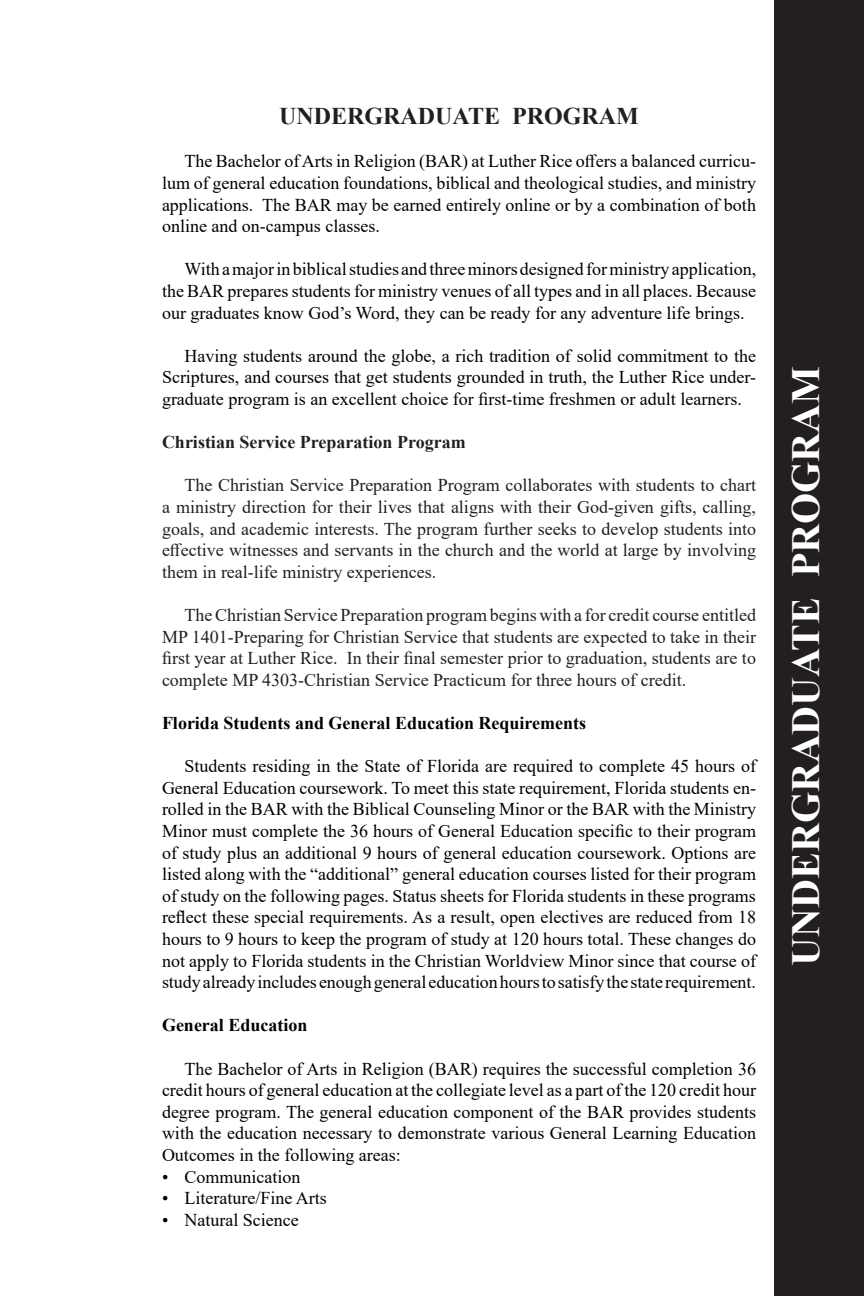
<style>
.page{position:relative;width:864px;height:1296px;background:#fff}
.page>*{position:absolute;margin:0;border:0;box-sizing:border-box;transform-origin:0 0}
.t1{font:700 40px "Times New Roman";color:#fff}
.t2{font:700 24px "Times New Roman";color:#231f20}
.t3{font:18px/21.6px "Times New Roman";color:#000;text-align:justify}
.t4{font:18px/21.6px "Times New Roman";color:#231f20;text-align:justify}
.t5{font:700 18px "Times New Roman";color:#000}
.t6{font:700 18px "Times New Roman";color:#231f20}
</style>
<div class="page">
<div style="left:774px;top:0;width:90px;height:1296px;background:#231f20"></div>
<p class="t2" style="left:279px;top:99px;width:361px">UNDERGRADUATE PROGRAM</p>
<p class="t3" style="left:162px;top:150px;width:596px;text-indent:22px">The Bachelor of Arts in Religion (BAR) at Luther Rice offers a balanced curricu&shy;lum of general education foundations, biblical and theological studies, and ministry applications. The BAR may be earned entirely online or by a combination of both online and on-campus classes.</p>
<p class="t3" style="left:162px;top:258px;width:596px;text-indent:22px">With a major in biblical studies and three minors designed for ministry application, the BAR prepares students for ministry venues of all types and in all places. Because our graduates know God’s Word, they can be ready for any adventure life brings.</p>
<p class="t3" style="left:162px;top:344px;width:596px;text-indent:22px">Having students around the globe, a rich tradition of solid commitment to the Scriptures, and courses that get students grounded in truth, the Luther Rice under&shy;graduate program is an excellent choice for first-time freshmen or adult learners.</p>
<p class="t6" style="left:162px;top:429px;width:305px">Christian Service Preparation Program</p>
<p class="t4" style="left:162px;top:474px;width:596px;text-indent:22px">The Christian Service Preparation Program collaborates with students to chart a ministry direction for their lives that aligns with their God-given gifts, calling, goals, and academic interests. The program further seeks to develop students into effective witnesses and servants in the church and the world at large by involving them in real-life ministry experiences.</p>
<p class="t4" style="left:162px;top:604px;width:596px;text-indent:22px">The Christian Service Preparation program begins with a for credit course entitled MP 1401-Preparing for Christian Service that students are expected to take in their first year at Luther Rice. In their final semester prior to graduation, students are to complete MP 4303-Christian Service Practicum for three hours of credit.</p>
<p class="t5" style="left:162px;top:710px;width:426px">Florida Students and General Education Requirements</p>
<p class="t3" style="left:162px;top:755px;width:596px;text-indent:22px">Students residing in the State of Florida are required to complete 45 hours of General Education coursework. To meet this state requirement, Florida students en&shy;rolled in the BAR with the Biblical Counseling Minor or the BAR with the Ministry Minor must complete the 36 hours of General Education specific to their program of study plus an additional 9 hours of general education coursework. Options are listed along with the “additional” general education courses listed for their program of study on the following pages. Status sheets for Florida students in these programs reflect these special requirements. As a result, open electives are reduced from 18 hours to 9 hours to keep the program of study at 120 hours total. These changes do not apply to Florida students in the Christian Worldview Minor since that course of study already includes enough general education hours to satisfy the state requirement.</p>
<p class="t5" style="left:162px;top:1012px;width:147px">General Education</p>
<p class="t3" style="left:162px;top:1057px;width:596px;text-indent:22px">The Bachelor of Arts in Religion (BAR) requires the successful completion 36 credit hours of general education at the collegiate level as a part of the 120 credit hour degree program. The general education component of the BAR provides students with the education necessary to demonstrate various General Learning Education Outcomes in the following areas:</p>
<p class="t3" style="left:162px;top:1165px;width:140px">• Communication</p>
<p class="t3" style="left:162px;top:1187px;width:166px">• Literature/Fine Arts</p>
<p class="t3" style="left:162px;top:1208px;width:138px">• Natural Science</p>
<p class="t1" style="left:777px;top:966px;width:601px;rotate:-90deg">UNDERGRADUATE PROGRAM</p>
</div>
